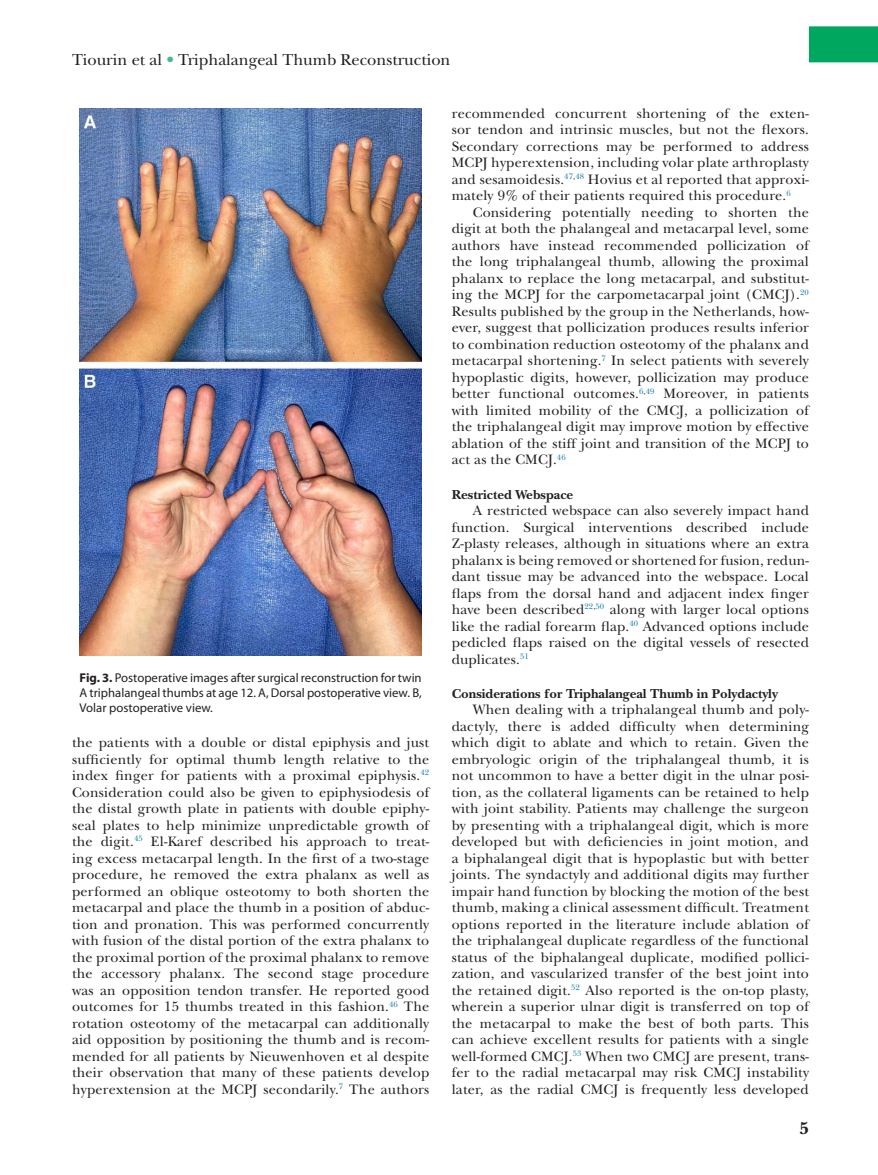
<style>
.page{position:relative;width:878px;height:1175px;background:#fff}
.page>*{position:absolute;margin:0;border:0;box-sizing:border-box;transform-origin:0 0}
.t1{font:700 18px "New Baskerville Std";color:#231f20}
.t2{font:16.5px "New Baskerville Std";color:#231f20}
.t3{font:14.25px/16.5px "New Baskerville Std";letter-spacing:.015em;color:#231f20;text-align:justify}
.t4{font:700 13.5px "New Baskerville Std";color:#231f20}
.t5{font:12.75px/15px "Myriad Pro";color:#231f20;text-align:justify}
.s1{color:#45bc89}
.s2{font-weight:700}
</style>
<div class="page">
<div style="left:808px;top:26px;width:70px;height:36px;background:#00a85f"></div>
<img style="left:80px;top:108px;width:342px;height:548px">
<p class="t2" style="left:72px;top:50px;width:380px">Tiourin et al <span class="s1">•</span> Triphalangeal Thumb Reconstruction</p>
<p class="t5" style="left:80px;top:670px;width:344px"><span class="s2">Fig. 3.</span> Postoperative images after surgical reconstruction for twin A triphalangeal thumbs at age 12. A, Dorsal postoperative view. B, Volar postoperative view.</p>
<p class="t3" style="left:72px;top:734px;width:359px">the patients with a double or distal epiphysis and just sufficiently for optimal thumb length relative to the index finger for patients with a proximal epiphysis.<sup>42<br></sup>Consideration could also be given to epiphysiodesis of the distal growth plate in patients with double epiphy&shy;seal plates to help minimize unpredictable growth of the digit.<sup>45</sup> El-Karef described his approach to treat&shy;ing excess metacarpal length. In the first of a two-stage procedure, he removed the extra phalanx as well as performed an oblique osteotomy to both shorten the metacarpal and place the thumb in a position of abduc&shy;tion and pronation. This was performed concurrently with fusion of the distal portion of the extra phalanx to the proximal portion of the proximal phalanx to remove the accessory phalanx. The second stage procedure was an opposition tendon transfer. He reported good outcomes for 15 thumbs treated in this fashion.<sup>46</sup> The rotation osteotomy of the metacarpal can additionally aid opposition by positioning the thumb and is recom&shy;mended for all patients by Nieuwenhoven et al despite their observation that many of these patients develop hyperextension at the MCPJ secondarily.<sup>7</sup> The authors</p>
<p class="t3" style="left:451px;top:105px;width:359px">recommended concurrent shortening of the exten&shy;sor tendon and intrinsic muscles, but not the flexors.<br>Secondary corrections may be performed to address MCPJ hyperextension, including volar plate arthroplasty and sesamoidesis.<sup>47</sup><sup>,</sup><sup>48</sup> Hovius et al reported that approxi&shy;mately 9% of their patients required this procedure.<sup>6</sup></p>
<p class="t3" style="left:451px;top:204px;width:359px;text-indent:21px">Considering potentially needing to shorten the digit at both the phalangeal and metacarpal level, some authors have instead recommended pollicization of the long triphalangeal thumb, allowing the proximal phalanx to replace the long metacarpal, and substitut&shy;ing the MCPJ for the carpometacarpal joint (CMCJ).<sup>20<br></sup>Results published by the group in the Netherlands, how&shy;ever, suggest that pollicization produces results inferior to combination reduction osteotomy of the phalanx and metacarpal shortening.<sup>7</sup> In select patients with severely hypoplastic digits, however, pollicization may produce better functional outcomes.<sup>6</sup><sup>,</sup><sup>49</sup> Moreover, in patients with limited mobility of the CMCJ, a pollicization of the triphalangeal digit may improve motion by effective ablation of the stiff joint and transition of the MCPJ to act as the CMCJ.<sup>46</sup></p>
<p class="t4" style="left:452px;top:486px;width:123px">Restricted Webspace</p>
<p class="t3" style="left:451px;top:502px;width:359px;text-indent:21px">A restricted webspace can also severely impact hand function. Surgical interventions described include Z-plasty releases, although in situations where an extra phalanx is being removed or shortened for fusion, redun&shy;dant tissue may be advanced into the webspace. Local flaps from the dorsal hand and adjacent index finger have been described<sup>22</sup><sup>,</sup><sup>50</sup> along with larger local options like the radial forearm flap.<sup>40</sup> Advanced options include pedicled flaps raised on the digital vessels of resected duplicates.<sup>51</sup></p>
<p class="t4" style="left:452px;top:685px;width:328px">Considerations for Triphalangeal Thumb in Polydactyly</p>
<p class="t3" style="left:451px;top:701px;width:359px;text-indent:21px">When dealing with a triphalangeal thumb and poly&shy;dactyly, there is added difficulty when determining which digit to ablate and which to retain. Given the embryologic origin of the triphalangeal thumb, it is not uncommon to have a better digit in the ulnar posi&shy;tion, as the collateral ligaments can be retained to help with joint stability. Patients may challenge the surgeon by presenting with a triphalangeal digit, which is more developed but with deficiencies in joint motion, and a biphalangeal digit that is hypoplastic but with better joints. The syndactyly and additional digits may further impair hand function by blocking the motion of the best thumb, making a clinical assessment difficult. Treatment options reported in the literature include ablation of the triphalangeal duplicate regardless of the functional status of the biphalangeal duplicate, modified pollici&shy;zation, and vascularized transfer of the best joint into the retained digit.<sup>52</sup> Also reported is the on-top plasty, wherein a superior ulnar digit is transferred on top of the metacarpal to make the best of both parts. This can achieve excellent results for patients with a single well-formed CMCJ.<sup>53</sup> When two CMCJ are present, trans&shy;fer to the radial metacarpal may risk CMCJ instability later, as the radial CMCJ is frequently less developed</p>
<p class="t1" style="left:799px;top:1118px;width:11px">5</p>
</div>
